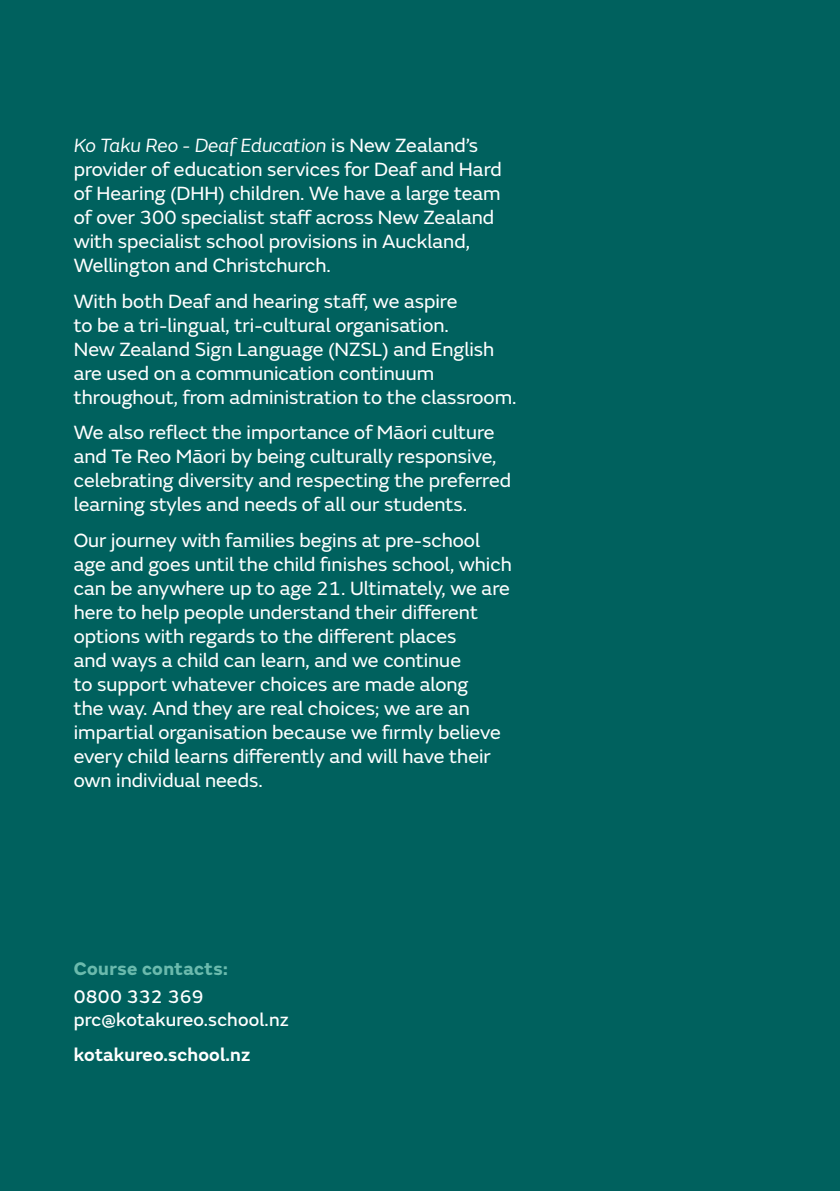
<style>
.page{position:relative;width:840px;height:1191px;background:#fff}
.page>*{position:absolute;margin:0;border:0;box-sizing:border-box;transform-origin:0 0}
.body{font:20px/24px "FS Emeric";color:#fff}
.body-2{font:19px "FS Emeric Core";letter-spacing:.01em;color:#fff}
.body-3{font:600 19px "FS Emeric";letter-spacing:.01em;color:#fff}
.t1{font:700 19px "FS Emeric";letter-spacing:.02em;color:#6bbaad}
.s1{font-style:italic}
</style>
<div class="page">
<div style="left:0;top:0;width:839px;height:1191px;background:#00615e"></div>
<p class="body" style="left:74px;top:134px;width:429px"><span class="s1">Ko Taku Reo - Deaf Education</span> is New Zealand’s provider of education services for Deaf and Hard of Hearing (DHH) children. We have a large team of over 300 specialist staff across New Zealand with specialist school provisions in Auckland, Wellington and Christchurch.</p>
<p class="body" style="left:74px;top:289px;width:444px">With both Deaf and hearing staff, we aspire<br>to be a tri-lingual, tri-cultural organisation.<br>New Zealand Sign Language (NZSL) and English are used on a communication continuum throughout, from administration to the classroom.</p>
<p class="body" style="left:74px;top:420px;width:438px">We also reflect the importance of Māori culture and Te Reo Māori by being culturally responsive, celebrating diversity and respecting the preferred learning styles and needs of all our students.</p>
<p class="body" style="left:74px;top:528px;width:439px">Our journey with families begins at pre-school age and goes until the child finishes school, which can be anywhere up to age 21. Ultimately, we are here to help people understand their different options with regards to the different places<br>and ways a child can learn, and we continue<br>to support whatever choices are made along<br>the way. And they are real choices; we are an impartial organisation because we firmly believe every child learns differently and will have their own individual needs.</p>
<h2 class="t1" style="left:74px;top:955px;width:155px">Course contacts:</h2>
<p class="body-2" style="left:74px;top:985px;width:131px">0800 332 369</p>
<p class="body-2" style="left:74px;top:1008px;width:216px">prc@kotakureo.school.nz</p>
<p class="body-3" style="left:74px;top:1042px;width:178px">kotakureo.school.nz</p>
</div>
